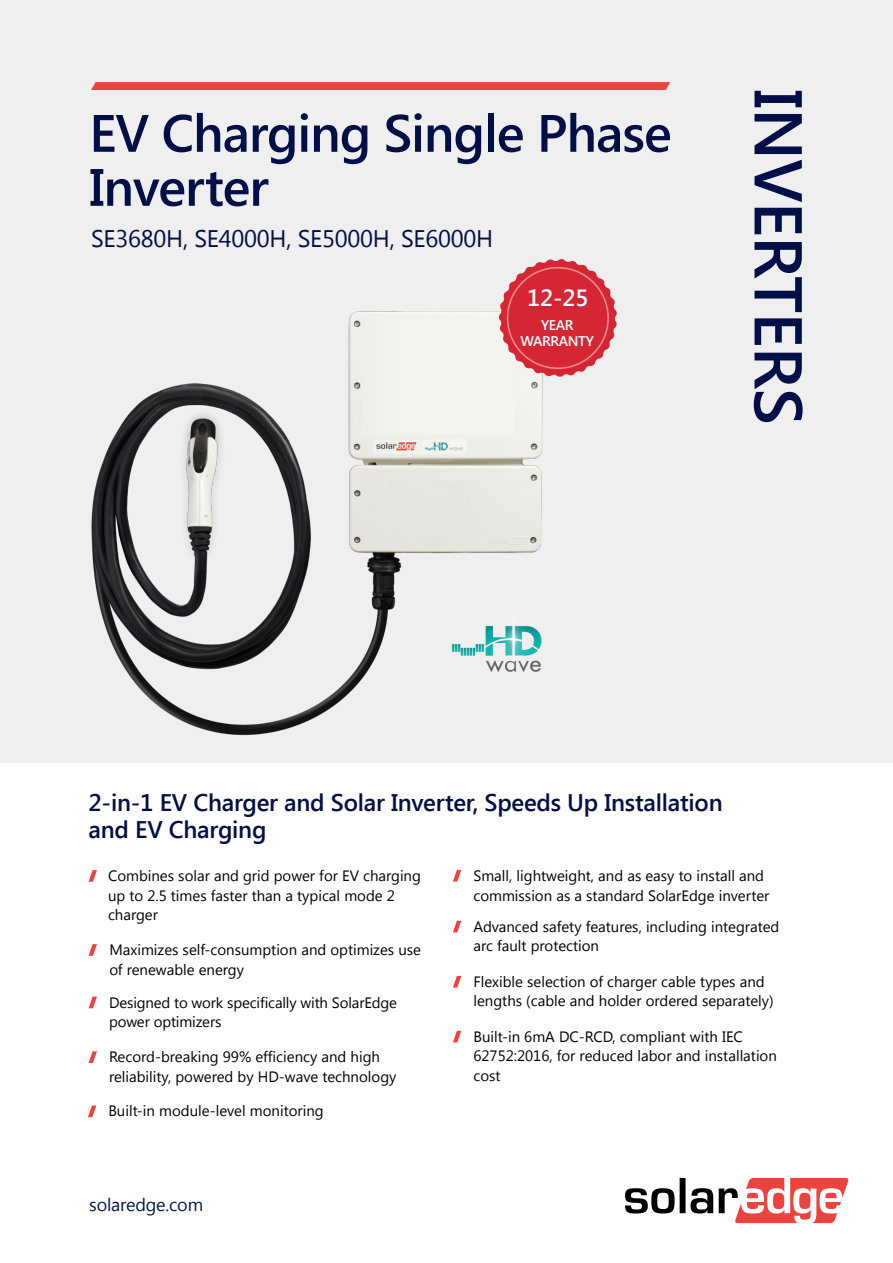
<style>
.page{position:relative;width:893px;height:1263px;background:#efefef}
.page>*{position:absolute;margin:0;border:0;box-sizing:border-box;transform-origin:0 0}
.t1{font:600 67.5px "Segoe UI";letter-spacing:-.01em;color:#000f47}
.t2{font:600 52.5px/54px "Segoe UI";letter-spacing:-.02em;color:#000f47}
.t3{font:600 24px/27.2px "Segoe UI";letter-spacing:-.01em;color:#000f47}
.t4{font:24px "Segoe UI";letter-spacing:-.01em;color:#000f47}
.t5{font:600 23.4px "Segoe UI";color:#fff}
.t6{font:18px "Segoe UI";letter-spacing:-.01em;color:#001945}
.t7{font:15px/19.6px "Segoe UI";color:#000}
.t8{font:600 14.1px/15.6px "Segoe UI";letter-spacing:-.03em;color:#fff;text-align:center}
</style>
<div class="page">
<div style="left:0;top:763px;width:893px;height:500px;background:#fff"></div>
<svg style="left:625px;top:1178px;width:223px;height:45px"></svg>
<svg style="left:91px;top:82px;width:579px;height:8px;background:#ef433f"></svg>
<svg style="left:453px;top:921px;width:8px;height:11px"></svg>
<svg style="left:453px;top:870px;width:8px;height:11px"></svg>
<svg style="left:89px;top:870px;width:8px;height:12px"></svg>
<svg style="left:88px;top:1105px;width:8px;height:12px"></svg>
<svg style="left:89px;top:944px;width:8px;height:12px"></svg>
<svg style="left:89px;top:1051px;width:8px;height:12px"></svg>
<svg style="left:89px;top:997px;width:8px;height:11px"></svg>
<img style="left:91px;top:311px;width:452px;height:425px">
<svg style="left:498px;top:259px;width:119px;height:118px"></svg>
<div style="left:507px;top:267px;width:102px;height:102px;border:2px solid #eb8e8f;border-radius:50%"></div>
<img style="left:453px;top:604px;width:90px;height:75px">
<svg style="left:453px;top:976px;width:8px;height:11px"></svg>
<svg style="left:453px;top:1031px;width:8px;height:11px"></svg>
<h2 class="t2" style="left:89px;top:104px;width:584px">EV Charging Single Phase<br>Inverter</h2>
<h3 class="t4" style="left:91px;top:222px;width:404px">SE3680H, SE4000H, SE5000H, SE6000H</h3>
<h3 class="t5" style="left:527px;top:281px;width:63px">12-25</h3>
<p class="t8" style="left:521px;top:316px;width:75px">YEAR<br>WARRANTY</p>
<h1 class="t1" style="left:826px;top:89px;width:337px;rotate:90deg">INVERTERS</h1>
<h3 class="t3" style="left:89px;top:788px;width:636px">2-in-1 EV Charger and Solar Inverter, Speeds Up Installation and EV Charging</h3>
<p class="t7" style="left:108px;top:865px;width:314px">Combines solar and grid power for EV charging up to 2.5 times faster than a typical mode 2 charger</p>
<p class="t7" style="left:109px;top:939px;width:313px">Maximizes self-consumption and optimizes use of renewable energy</p>
<p class="t7" style="left:109px;top:992px;width:290px">Designed to work specifically with SolarEdge power optimizers</p>
<p class="t7" style="left:109px;top:1046px;width:289px">Record-breaking 99% efficiency and high reliability, powered by HD-wave technology</p>
<p class="t7" style="left:108px;top:1101px;width:217px">Built-in module-level monitoring</p>
<p class="t6" style="left:89px;top:1192px;width:115px">solaredge.com</p>
<p class="t7" style="left:473px;top:865px;width:297px">Small, lightweight, and as easy to install and commission as a standard SolarEdge inverter</p>
<p class="t7" style="left:473px;top:916px;width:307px">Advanced safety features, including integrated arc fault protection</p>
<p class="t7" style="left:473px;top:971px;width:302px">Flexible selection of charger cable types and lengths (cable and holder ordered separately(</p>
<p class="t7" style="left:473px;top:1026px;width:305px">Built-in 6mA DC-RCD, compliant with IEC<br>62752:2016, for reduced labor and installation cost</p>
</div>
